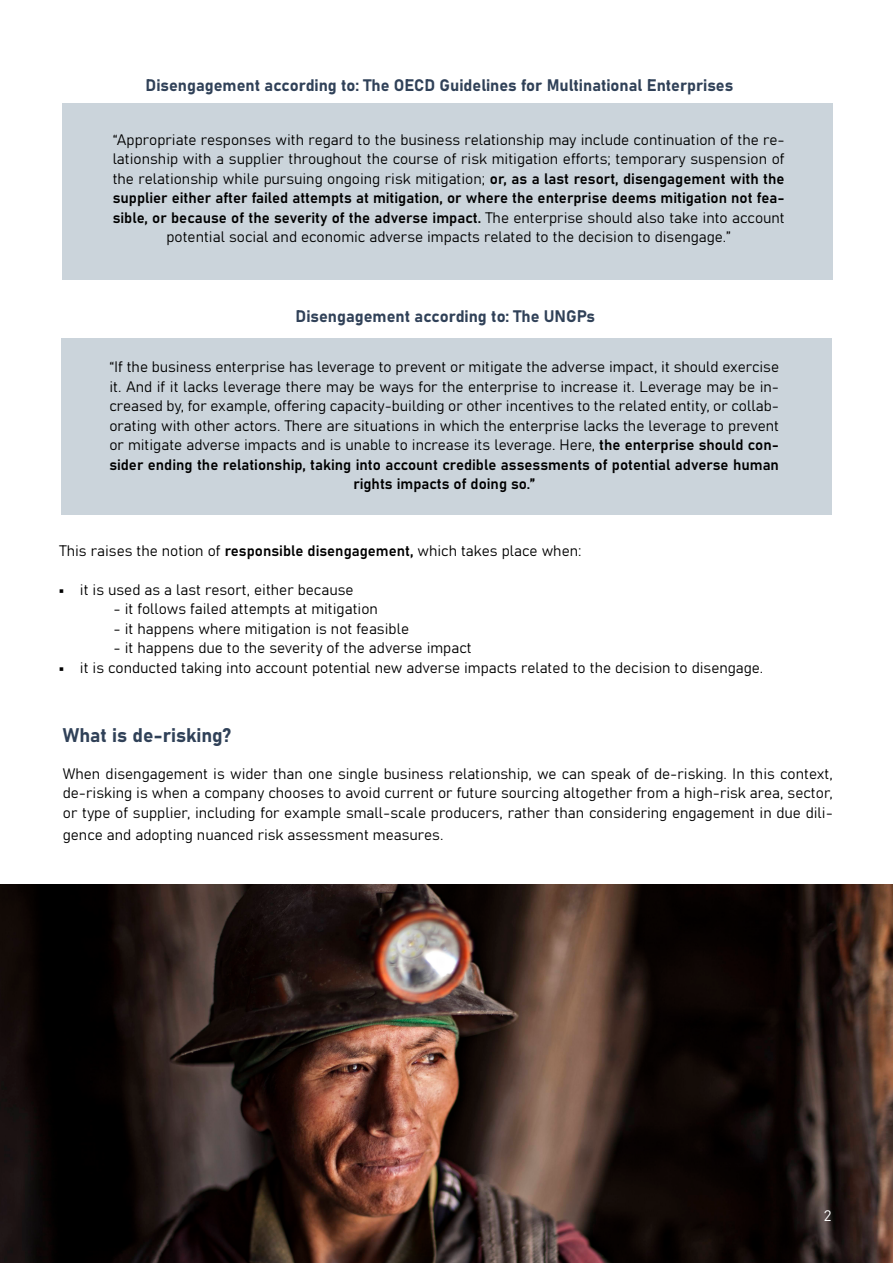
<style>
.page{position:relative;width:893px;height:1263px;background:#fff}
.page>*{position:absolute;margin:0;border:0;box-sizing:border-box;transform-origin:0 0}
.t1{font:19.5px "Bahnschrift";color:#304158}
.t2{font:16.5px "Bahnschrift";color:#304158}
.t3{font:15px/19.5px "Bahnschrift";color:#000;text-align:center}
.t4{font:15px "Bahnschrift";color:#fff}
</style>
<div class="page">
<div style="left:61px;top:338px;width:770px;height:177px;background:#cbd4db"></div>
<div style="left:62px;top:104px;width:770px;height:176px;background:#cbd4db"></div>
<img style="left:0;top:884px;width:893px;height:379px">
<p class="t2" style="left:146px;top:72px;width:589px">Disengagement according to: The OECD Guidelines for Multinational Enterprises</p>
<p class="t3" style="left:113px;top:129px;width:673px">“Appropriate responses with regard to the business relationship may include continuation of the re&shy;lationship with a supplier throughout the course of risk mitigation efforts; temporary suspension of the relationship while pursuing ongoing risk mitigation; or, as a last resort, disengagement with the supplier either after failed attempts at mitigation, or where the enterprise deems mitigation not fea&shy;sible, or because of the severity of the adverse impact. The enterprise should also take into account potential social and economic adverse impacts related to the decision to disengage.”</p>
<p class="t2" style="left:296px;top:304px;width:301px">Disengagement according to: The UNGPs</p>
<p class="t3" style="left:109px;top:356px;width:671px">“If the business enterprise has leverage to prevent or mitigate the adverse impact, it should exercise it. And if it lacks leverage there may be ways for the enterprise to increase it. Leverage may be in&shy;creased by, for example, offering capacity-building or other incentives to the related entity, or collab&shy;orating with other actors. There are situations in which the enterprise lacks the leverage to prevent or mitigate adverse impacts and is unable to increase its leverage. Here, the enterprise should con&shy;sider ending the relationship, taking into account credible assessments of potential adverse human rights impacts of doing so.”</p>
<p class="t3" style="left:60px;top:540px;width:523px">This raises the notion of responsible disengagement, which takes place when:</p>
<p class="t3" style="left:60px;top:579px;width:295px">• it is used as a last resort, either because</p>
<p class="t3" style="left:114px;top:598px;width:266px">- it follows failed attempts at mitigation</p>
<p class="t3" style="left:114px;top:618px;width:297px">- it happens where mitigation is not feasible</p>
<p class="t3" style="left:114px;top:637px;width:360px">- it happens due to the severity of the adverse impact</p>
<p class="t3" style="left:60px;top:657px;width:705px">• it is conducted taking into account potential new adverse impacts related to the decision to disengage.</p>
<h1 class="t1" style="left:63px;top:720px;width:170px">What is de-risking?</h1>
<p class="t3" style="left:63px;top:763px;width:772px;text-align:justify">When disengagement is wider than one single business relationship, we can speak of de-risking. In this context, de-risking is when a company chooses to avoid current or future sourcing altogether from a high-risk area, sector, or type of supplier, including for example small-scale producers, rather than considering engagement in due dili-</p>
<p class="t3" style="left:63px;top:823px;width:382px">gence and adopting nuanced risk assessment measures.</p>
<p class="t4" style="left:824px;top:1204px;width:9px">2</p>
</div>
